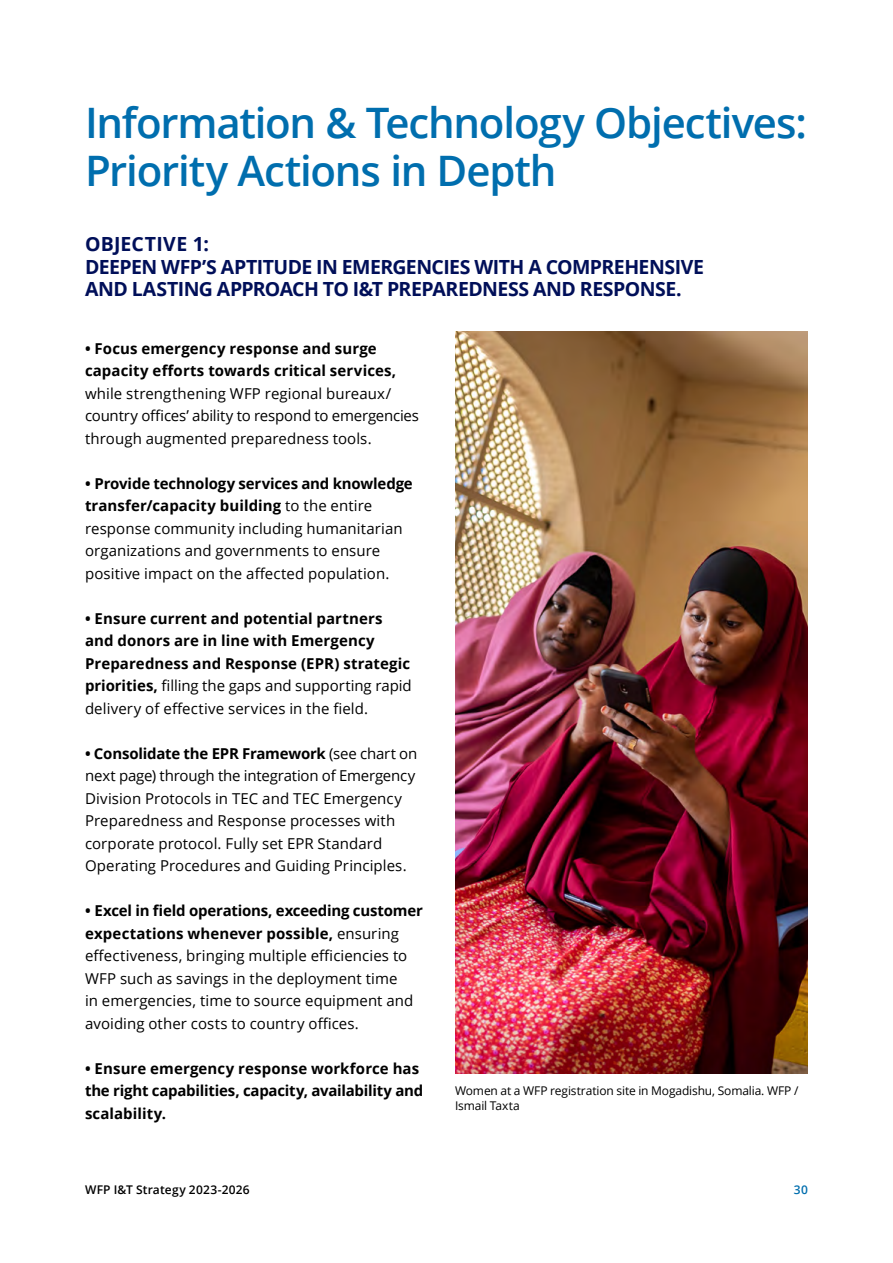
<style>
.page{position:relative;width:893px;height:1263px;background:#fff}
.page>*{position:absolute;margin:0;border:0;box-sizing:border-box;transform-origin:0 0}
.t1{font:600 42px/48px "Open Sans";letter-spacing:-.03em;color:#006eae}
.t2{font:700 19.5px/22.5px "Open Sans";letter-spacing:-.025em;color:#000f59}
.t3{font:15px/22.5px "Open Sans";letter-spacing:.005em;color:#000}
.t4{font:700 15px/22.5px "Open Sans";letter-spacing:.005em;color:#000}
.t5{font:12px/15px "Open Sans";letter-spacing:-.01em;color:#000}
.t6{font:600 12px "Open Sans";letter-spacing:.015em;color:#000}
.t7{font:600 12px "Open Sans";color:#006eae}
.s1{font-weight:700}
.s2{font-weight:400}
</style>
<div class="page">
<img style="left:455px;top:331px;width:353px;height:743px">
<h1 class="t1" style="left:85px;top:98px;width:723px">Information &amp; Technology Objectives:<br>Priority Actions in Depth</h1>
<h2 class="t2" style="left:85px;top:233px;width:620px">OBJECTIVE 1:<br>DEEPEN WFP’S APTITUDE IN EMERGENCIES WITH A COMPREHENSIVE<br>AND LASTING APPROACH TO I&amp;T PREPAREDNESS AND RESPONSE.</h2>
<p class="t4" style="left:85px;top:337px;width:313px">• Focus emergency response and surge capacity efforts towards critical services,</p>
<p class="t3" style="left:85px;top:382px;width:336px">while strengthening WFP regional bureaux/ country offices’ ability to respond to emergencies through augmented preparedness tools.</p>
<p class="t3" style="left:85px;top:472px;width:329px"><span class="s1">• Provide technology services and knowledge transfer/capacity building</span> to the entire response community including humanitarian organizations and governments to ensure positive impact on the affected population.</p>
<p class="t4" style="left:85px;top:607px;width:328px">• Ensure current and potential partners and donors are in line with Emergency Preparedness and Response (EPR) strategic priorities, <span class="s2">filling the gaps and supporting rapid delivery of effective services in the field.</span></p>
<p class="t3" style="left:85px;top:742px;width:334px"><span class="s1">• Consolidate the EPR Framework</span> (see chart on next page) through the integration of Emergency Division Protocols in TEC and TEC Emergency Preparedness and Response processes with corporate protocol. Fully set EPR Standard Operating Procedures and Guiding Principles.</p>
<p class="t3" style="left:85px;top:899px;width:339px"><span class="s1">• Excel in field operations, exceeding customer expectations whenever possible,</span> ensuring effectiveness, bringing multiple efficiencies to WFP such as savings in the deployment time<br>in emergencies, time to source equipment and avoiding other costs to country offices.</p>
<p class="t4" style="left:85px;top:1057px;width:340px">• Ensure emergency response workforce has the right capabilities, capacity, availability and scalability.</p>
<p class="t5" style="left:455px;top:1083px;width:345px">Women at a WFP registration site in Mogadishu, Somalia. WFP /<br>Ismail Taxta</p>
<p class="t6" style="left:85px;top:1181px;width:166px">WFP I&amp;T Strategy 2023-2026</p>
<p class="t7" style="left:794px;top:1181px;width:16px">30</p>
</div>
